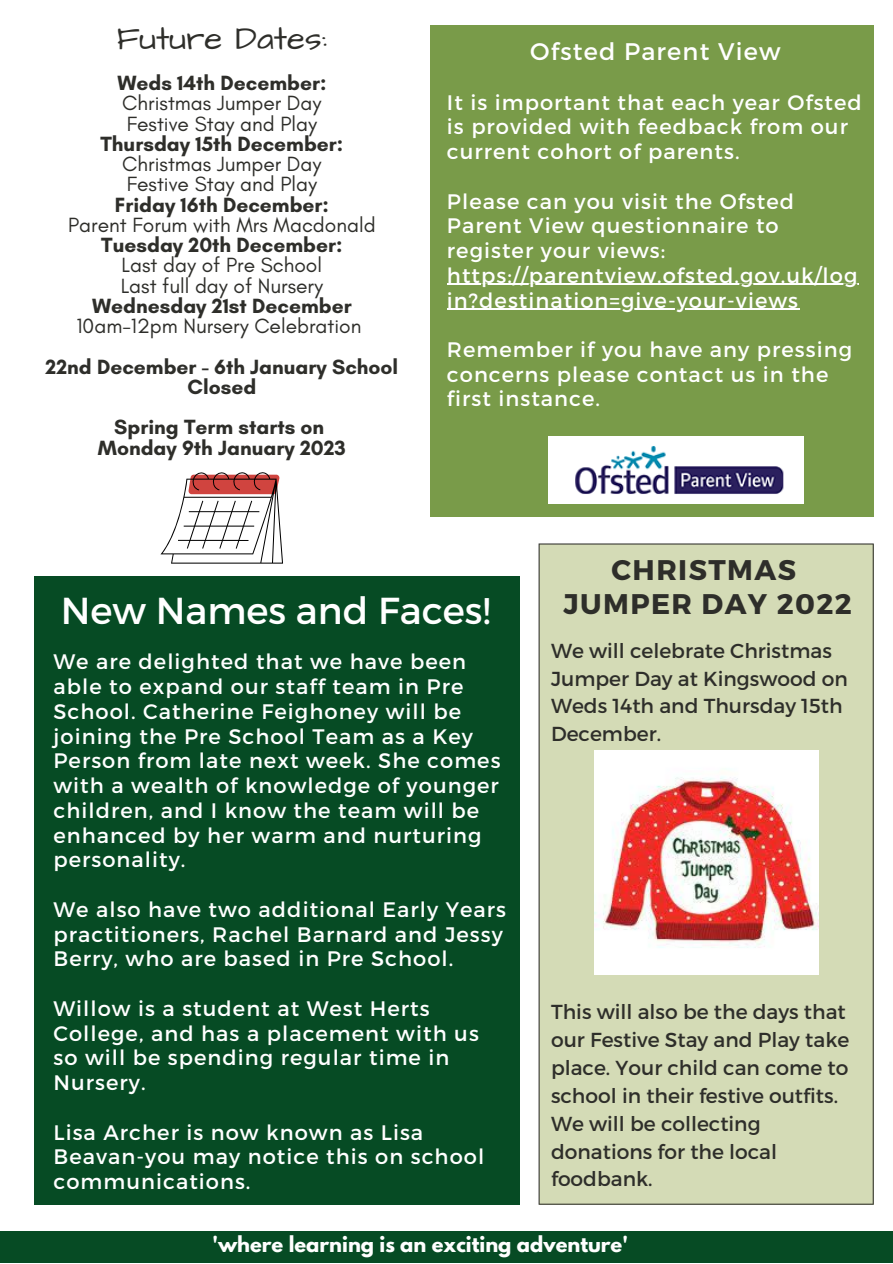
<style>
.page{position:relative;width:893px;height:1264px;background:#fff}
.page>*{position:absolute;margin:0;border:0;box-sizing:border-box;transform-origin:0 0}
.t1{font:37.5px "Montserrat";color:#fff}
.t2{font:33px "Architects Daughter";color:#2e2e2a}
.t3{font:700 28.35px/33.8px "Montserrat";letter-spacing:.05em;color:#2e2e2a;text-align:center}
.t4{font:24px "Montserrat";letter-spacing:.05em;color:#fff}
.t5{font:21px/24.8px "Montserrat";letter-spacing:.05em;color:#fff}
.t6{font:700 21px/20.2px "Glacial Indifference";color:#2e2e2a;text-align:center}
.t7{font:21px/20.2px "Glacial Indifference";color:#2e2e2a}
.t8{font:20.25px/27.8px "Montserrat";color:#2e2e2a}
.t9{font:700 19.5px "League Spartan";color:#fff}
</style>
<div class="page">
<div style="left:0;top:1230px;width:892px;height:32px;background:#064b24"></div>
<div style="left:34px;top:576px;width:485px;height:629px;background:#064b24"></div>
<div style="left:430px;top:26px;width:443px;height:491px;background:#799b49"></div>
<img style="left:548px;top:437px;width:255px;height:66px">
<div style="left:539px;top:544px;width:334px;height:660px;background:#d4dbb6"></div>
<hr style="left:538px;top:544px;width:1px;height:659px;background:#2e2e2a">
<hr style="left:872px;top:544px;width:1px;height:659px;background:#2e2e2a">
<hr style="left:539px;top:1203px;width:333px;height:1px;background:#2e2e2a">
<hr style="left:539px;top:543px;width:333px;height:1px;background:#2e2e2a">
<img style="left:594px;top:750px;width:224px;height:224px">
<svg style="left:160px;top:472px;width:123px;height:91px"></svg>
<hr style="left:447px;top:284px;width:411px;height:1px;background:#fff">
<hr style="left:447px;top:308px;width:352px;height:2px;background:#fff">
<h2 class="t2" style="left:117px;top:16px;width:212px">Future Dates:</h2>
<p class="t6" style="left:117px;top:73px;width:210px">Weds 14th December:</p>
<p class="t7" style="left:122px;top:93px;width:201px">Christmas Jumper Day<br>Festive Stay and Play</p>
<p class="t6" style="left:100px;top:133px;width:244px">Thursday 15th December:</p>
<p class="t7" style="left:122px;top:154px;width:201px">Christmas Jumper Day<br>Festive Stay and Play</p>
<p class="t6" style="left:115px;top:194px;width:216px">Friday 16th December:</p>
<p class="t7" style="left:68px;top:214px;width:309px">Parent Forum with Mrs Macdonald</p>
<p class="t6" style="left:101px;top:235px;width:243px">Tuesday 20th December:</p>
<p class="t7" style="left:121px;top:255px;width:204px">Last day of Pre School<br>Last full day of Nursery</p>
<p class="t6" style="left:92px;top:295px;width:261px">Wednesday 21st December</p>
<p class="t7" style="left:77px;top:315px;width:286px">10am-12pm Nursery Celebration</p>
<p class="t6" style="left:45px;top:356px;width:354px">22nd December - 6th January School<br>Closed</p>
<p class="t6" style="left:98px;top:417px;width:249px">Spring Term starts on<br>Monday 9th January 2023</p>
<p class="t4" style="left:530px;top:36px;width:252px">Ofsted Parent View</p>
<p class="t5" style="left:447px;top:89px;width:416px">It is important that each year Ofsted is provided with feedback from our current cohort of parents.</p>
<p class="t5" style="left:447px;top:188px;width:412px">Please can you visit the Ofsted<br>Parent View questionnaire to register your views: https://parentview.ofsted.gov.uk/log in?destination=give-your-views</p>
<p class="t5" style="left:447px;top:336px;width:406px">Remember if you have any pressing concerns please contact us in the first instance.</p>
<h1 class="t1" style="left:61px;top:586px;width:431px">New Names and Faces!</h1>
<p class="t5" style="left:53px;top:648px;width:448px">We are delighted that we have been able to expand our staff team in Pre<br>School. Catherine Feighoney will be joining the Pre School Team as a Key<br>Person from late next week. She comes with a wealth of knowledge of younger children, and I know the team will be enhanced by her warm and nurturing personality.</p>
<p class="t5" style="left:53px;top:895px;width:454px">We also have two additional Early Years practitioners, Rachel Barnard and Jessy<br>Berry, who are based in Pre School.</p>
<p class="t5" style="left:53px;top:994px;width:427px">Willow is a student at West Herts<br>College, and has a placement with us so will be spending regular time in<br>Nursery.</p>
<p class="t5" style="left:53px;top:1118px;width:432px">Lisa Archer is now known as Lisa<br>Beavan-you may notice this on school communications.</p>
<h3 class="t3" style="left:563px;top:552px;width:290px">CHRISTMAS<br>JUMPER DAY 2022</h3>
<p class="t8" style="left:551px;top:635px;width:298px">We will celebrate Christmas<br>Jumper Day at Kingswood on<br>Weds 14th and Thursday 15th<br>December.</p>
<p class="t8" style="left:551px;top:997px;width:300px">This will also be the days that our Festive Stay and Play take place. Your child can come to school in their festive outfits.<br>We will be collecting donations for the local foodbank.</p>
<p class="t9" style="left:212px;top:1233px;width:417px">'where learning is an exciting adventure'</p>
</div>
